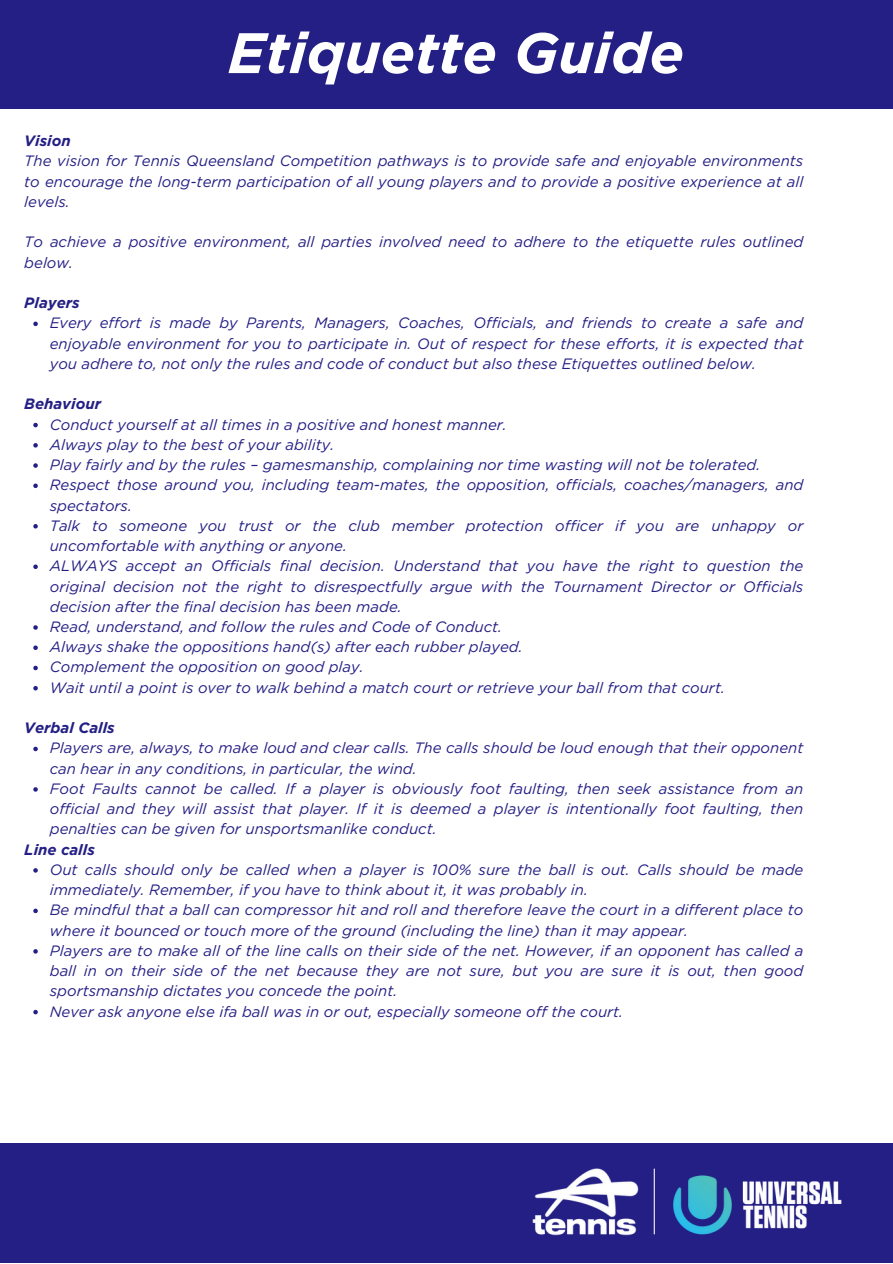
<style>
.page{position:relative;width:893px;height:1264px;background:#fff}
.page>*{position:absolute;margin:0;border:0;box-sizing:border-box;transform-origin:0 0}
.t1{font:italic 700 57px "Gotham HTF";color:#fff}
.t2{font:italic 15px/20.2px "Gotham";color:#241f84}
.t3{font:italic 700 15px "Gotham HTF";color:#241f84}
</style>
<div class="page">
<div style="left:0;top:0;width:892px;height:108px;background:#241f84"></div>
<div style="left:0;top:1143px;width:892px;height:119px;background:#241f84"></div>
<svg style="left:33px;top:321px;width:5px;height:5px"></svg>
<svg style="left:33px;top:423px;width:5px;height:4px"></svg>
<svg style="left:33px;top:443px;width:5px;height:4px"></svg>
<svg style="left:33px;top:463px;width:5px;height:5px"></svg>
<svg style="left:33px;top:483px;width:5px;height:5px"></svg>
<svg style="left:33px;top:524px;width:5px;height:4px"></svg>
<svg style="left:33px;top:564px;width:5px;height:5px"></svg>
<svg style="left:33px;top:625px;width:5px;height:4px"></svg>
<svg style="left:33px;top:645px;width:5px;height:5px"></svg>
<svg style="left:33px;top:665px;width:5px;height:5px"></svg>
<svg style="left:33px;top:686px;width:5px;height:4px"></svg>
<svg style="left:33px;top:746px;width:5px;height:5px"></svg>
<svg style="left:33px;top:787px;width:5px;height:4px"></svg>
<svg style="left:33px;top:868px;width:5px;height:4px"></svg>
<svg style="left:33px;top:908px;width:5px;height:5px"></svg>
<svg style="left:33px;top:949px;width:5px;height:4px"></svg>
<svg style="left:33px;top:1009px;width:5px;height:5px"></svg>
<img style="left:532px;top:1168px;width:310px;height:68px">
<p class="t1" style="left:228px;top:20px;width:457px">Etiquette Guide</p>
<p class="t3" style="left:24px;top:132px;width:48px">Vision</p>
<p class="t2" style="left:24px;top:151px;width:780px;text-align:justify">The vision for Tennis Queensland Competition pathways is to provide safe and enjoyable environments to encourage the long-term participation of all young players and to provide a positive experience at all levels.</p>
<p class="t2" style="left:24px;top:232px;width:780px">To achieve a positive environment, all parties involved need to adhere to the etiquette rules outlined below.</p>
<p class="t3" style="left:24px;top:294px;width:57px">Players</p>
<p class="t2" style="left:50px;top:313px;width:755px;text-align:justify">Every effort is made by Parents, Managers, Coaches, Officials, and friends to create a safe and enjoyable environment for you to participate in. Out of respect for these efforts, it is expected that you adhere to, not only the rules and code of conduct but also these Etiquettes outlined below.</p>
<p class="t3" style="left:24px;top:395px;width:78px">Behaviour</p>
<p class="t2" style="left:50px;top:414px;width:458px">Conduct yourself at all times in a positive and honest manner.</p>
<p class="t2" style="left:50px;top:434px;width:286px">Always play to the best of your ability.</p>
<p class="t2" style="left:50px;top:454px;width:712px">Play fairly and by the rules – gamesmanship, complaining nor time wasting will not be tolerated.</p>
<p class="t2" style="left:50px;top:475px;width:755px">Respect those around you, including team-mates, the opposition, officials, coaches/managers, and spectators.</p>
<p class="t2" style="left:50px;top:515px;width:755px">Talk to someone you trust or the club member protection officer if you are unhappy or uncomfortable with anything or anyone.</p>
<p class="t2" style="left:50px;top:556px;width:755px;text-align:justify">ALWAYS accept an Officials final decision. Understand that you have the right to question the original decision not the right to disrespectfully argue with the Tournament Director or Officials decision after the final decision has been made.</p>
<p class="t2" style="left:50px;top:616px;width:454px">Read, understand, and follow the rules and Code of Conduct.</p>
<p class="t2" style="left:50px;top:636px;width:474px">Always shake the oppositions hand(s) after each rubber played.</p>
<p class="t2" style="left:50px;top:657px;width:315px">Complement the opposition on good play.</p>
<p class="t2" style="left:50px;top:677px;width:676px">Wait until a point is over to walk behind a match court or retrieve your ball from that court.</p>
<p class="t3" style="left:24px;top:719px;width:92px">Verbal Calls</p>
<p class="t2" style="left:50px;top:738px;width:755px">Players are, always, to make loud and clear calls. The calls should be loud enough that their opponent can hear in any conditions, in particular, the wind.</p>
<p class="t2" style="left:50px;top:778px;width:755px;text-align:justify">Foot Faults cannot be called. If a player is obviously foot faulting, then seek assistance from an official and they will assist that player. If it is deemed a player is intentionally foot faulting, then penalties can be given for unsportsmanlike conduct.</p>
<p class="t2" style="left:50px;top:859px;width:755px">Out calls should only be called when a player is 100% sure the ball is out. Calls should be made immediately. Remember, if you have to think about it, it was probably in.</p>
<p class="t2" style="left:50px;top:900px;width:755px">Be mindful that a ball can compressor hit and roll and therefore leave the court in a different place to where it bounced or touch more of the ground (including the line) than it may appear.</p>
<p class="t2" style="left:50px;top:940px;width:755px;text-align:justify">Players are to make all of the line calls on their side of the net. However, if an opponent has called a ball in on their side of the net because they are not sure, but you are sure it is out, then good sportsmanship dictates you concede the point.</p>
<p class="t2" style="left:50px;top:1001px;width:574px">Never ask anyone else ifa ball was in or out, especially someone off the court.</p>
<p class="t3" style="left:24px;top:840px;width:72px">Line calls</p>
</div>
